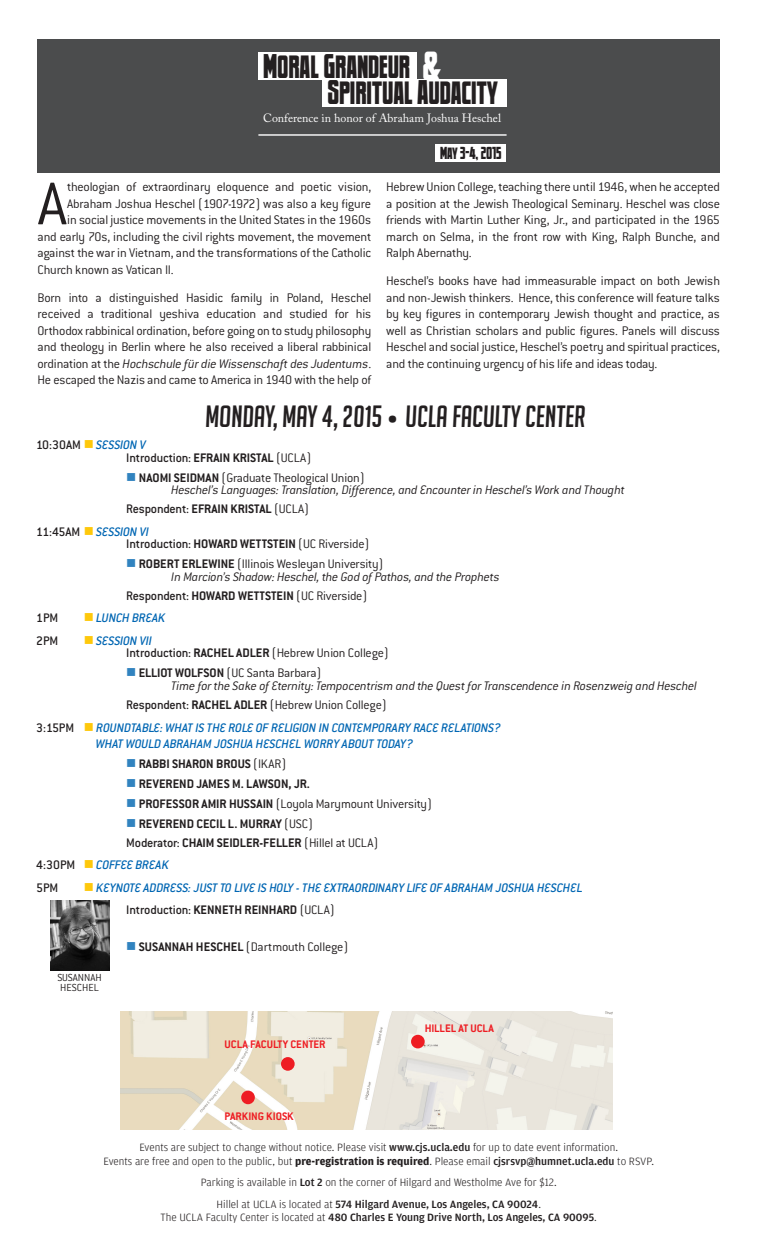
<style>
.page{position:relative;width:765px;height:1260px;background:#fff}
.page>*{position:absolute;margin:0;border:0;box-sizing:border-box;transform-origin:0 0}
.Conduit_9_5{font:300 66.25px "Conduit ITC";color:#231f20}
.t1{font:36.38px "Newsflash BB";color:#fff}
.t2{font:30.62px "Newsflash BB";color:#231f20}
.t3{font:italic 30px "Big Noodle Titling";color:#231f20}
.t4{font:15.5px "Newsflash BB";color:#231f20}
.Conduit_9_5-2{font:300 13.75px/16.5px "Conduit ITC";letter-spacing:-.015em;color:#231f20;text-align:justify}
.t5{font:italic 300 13.62px/12.5px "Conduit ITC";letter-spacing:-.015em;color:#231f20}
.t6{font:italic 500 13.62px/16.2px "Conduit ITC";letter-spacing:-.01em;color:#0166b3}
.t7{font:700 13.62px "Conduit ITC";color:#231f20}
.t8{font:300 13.62px "Conduit ITC";letter-spacing:-.015em;color:#231f20}
.t9{font:500 13.62px "Conduit ITC";letter-spacing:-.01em;color:#231f20}
.t10{font:700 12px "Conduit ITC";color:#ee1d23}
.t11{font:12px "Adobe Caslon Pro";color:#fff}
.t12{font:300 11.25px "Amplitude";color:#231f20}
.t13{font:500 11.25px "Amplitude";color:#231f20}
.Conduit_9_5-3{font:300 11.25px/10px "Conduit ITC";color:#231f20}
.s1{font-style:italic}
.s2{font-family:"Conduit ITC";font-weight:300;font-style:normal;font-size:25px}
.s3{font-style:normal;color:#231f20}
.s4{color:#fec80b}
.s5{font-weight:700}
.s6{font-weight:300}
.s7{color:#3183bf}
.s8{font-weight:700;font-style:normal}
.s9{font-style:normal}
.s10{font-weight:500}
</style>
<div class="page">
<img style="left:50px;top:900px;width:59px;height:70px">
<div style="left:38px;top:39px;width:682px;height:134px;background:#4b4c4d"></div>
<div style="left:258px;top:52px;width:159px;height:28px;background:#fff"></div>
<hr style="left:258px;top:134px;width:249px;height:2px;background:#fff">
<div style="left:322px;top:79px;width:185px;height:27px;background:#fff"></div>
<div style="left:435px;top:144px;width:71px;height:18px;background:#fff"></div>
<img style="left:120px;top:1012px;width:493px;height:118px">
<div style="left:411px;top:1035px;width:14px;height:13px;background:#ee1d23;border-radius:50%"></div>
<div style="left:281px;top:1057px;width:14px;height:14px;background:#ee1d23;border-radius:50%"></div>
<div style="left:241px;top:1091px;width:14px;height:13px;background:#ee1d23;border-radius:50%"></div>
<svg style="left:81px;top:951px;width:14px;height:1px"></svg>
<p class="t2" style="left:263px;top:52px;width:148px">MORAL GRANDEUR</p>
<p class="t1" style="left:423px;top:49px;width:20px">&amp;</p>
<p class="t2" style="left:327px;top:78px;width:172px">SPIRITUAL AUDACITY</p>
<p class="t11" style="left:263px;top:111px;width:239px">Conference in honor of Abraham Joshua Heschel</p>
<p class="Conduit_9_5" style="left:38px;top:168px;width:31px">A</p>
<p class="Conduit_9_5-2" style="left:67px;top:179px;width:306px">theologian of extraordinary eloquence and poetic vision,</p>
<p class="Conduit_9_5-2" style="left:67px;top:195px;width:306px">Abraham Joshua Heschel (1907-1972) was also a key figure</p>
<p class="Conduit_9_5-2" style="left:67px;top:212px;width:306px">in social justice movements in the United States in the 1960s</p>
<p class="Conduit_9_5-2" style="left:38px;top:228px;width:335px">and early 70s, including the civil rights movement, the movement</p>
<p class="Conduit_9_5-2" style="left:38px;top:245px;width:335px">against the war in Vietnam, and the transformations of the Catholic</p>
<p class="Conduit_9_5-2" style="left:38px;top:261px;width:138px">Church known as Vatican II.</p>
<p class="Conduit_9_5-2" style="left:38px;top:289px;width:335px">Born into a distinguished Hasidic family in Poland, Heschel received a traditional yeshiva education and studied for his Orthodox rabbinical ordination, before going on to study philosophy and theology in Berlin where he also received a liberal rabbinical ordination at the <span class="s1">Hochschule für die Wissenschaft des Judentums</span>.<br>He escaped the Nazis and came to America in 1940 with the help of</p>
<p class="t4" style="left:440px;top:145px;width:63px">MAY 3-4, 2015</p>
<p class="Conduit_9_5-2" style="left:386px;top:179px;width:335px">Hebrew Union College, teaching there until 1946, when he accepted a position at the Jewish Theological Seminary. Heschel was close friends with Martin Luther King, Jr., and participated in the 1965 march on Selma, in the front row with King, Ralph Bunche, and Ralph Abernathy.</p>
<p class="Conduit_9_5-2" style="left:386px;top:273px;width:335px">Heschel’s books have had immeasurable impact on both Jewish and non-Jewish thinkers. Hence, this conference will feature talks by key figures in contemporary Jewish thought and practice, as well as Christian scholars and public figures. Panels will discuss Heschel and social justice, Heschel’s poetry and spiritual practices, and the continuing urgency of his life and ideas today.</p>
<p class="t3" style="left:205px;top:400px;width:382px">MONDAY, MAY 4, 2015 <span class="s2">•</span> UCLA FACULTY CENTER</p>
<p class="t6" style="left:36px;top:437px;width:111px"><span class="s3">10:30AM</span> <span class="s4">■</span> SESSION V</p>
<p class="t9" style="left:126px;top:450px;width:186px">Introduction: <span class="s5">EFRAIN KRISTAL</span> <span class="s6">(UCLA)</span></p>
<p class="t5" style="left:171px;top:471px;width:455px;text-indent:-45px"><span class="s7">■</span> <span class="s8">NAOMI SEIDMAN</span> <span class="s9">(Graduate Theological Union)<br></span>Heschel’s Languages: Translation, Difference, and Encounter in Heschel’s Work and Thought</p>
<p class="t7" style="left:126px;top:501px;width:184px"><span class="s10">Respondent:</span> EFRAIN KRISTAL <span class="s6">(UCLA)</span></p>
<p class="t6" style="left:36px;top:523px;width:114px"><span class="s3">11:45AM</span> <span class="s4">■</span> SESSION VI</p>
<p class="t7" style="left:126px;top:536px;width:245px"><span class="s10">Introduction:</span> HOWARD WETTSTEIN <span class="s6">(UC Riverside)</span></p>
<p class="t5" style="left:171px;top:558px;width:330px;text-indent:-45px"><span class="s7">■</span> <span class="s8">ROBERT ERLEWINE</span> <span class="s9">(Illinois Wesleyan University)<br></span>In Marcion’s Shadow: Heschel, the God of Pathos, and the Prophets</p>
<p class="t7" style="left:126px;top:588px;width:243px"><span class="s10">Respondent:</span> HOWARD WETTSTEIN <span class="s6">(UC Riverside)</span></p>
<p class="t9" style="left:36px;top:611px;width:24px">1PM</p>
<p class="t6" style="left:84px;top:610px;width:83px"><span class="s4">■</span> LUNCH BREAK</p>
<p class="t9" style="left:36px;top:633px;width:24px">2PM</p>
<p class="t6" style="left:84px;top:632px;width:70px"><span class="s4">■</span> SESSION VII</p>
<p class="t8" style="left:126px;top:646px;width:264px"><span class="s10">Introduction:</span> <span class="s5">RACHEL ADLER</span> (Hebrew Union College)</p>
<p class="t5" style="left:171px;top:667px;width:527px;text-indent:-45px"><span class="s7">■</span> <span class="s8">ELLIOT WOLFSON</span> <span class="s9">(UC Santa Barbara)<br></span>Time for the Sake of Eternity: Tempocentrism and the Quest for Transcendence in Rosenzweig and Heschel</p>
<p class="t8" style="left:126px;top:697px;width:262px"><span class="s10">Respondent:</span> <span class="s5">RACHEL ADLER</span> (Hebrew Union College)</p>
<p class="t6" style="left:96px;top:719px;width:407px;text-indent:-60px"><span class="s3">3:15PM</span> <span class="s4">■</span> ROUNDTABLE: WHAT IS THE ROLE OF RELIGION IN CONTEMPORARY RACE RELATIONS?<br>WHAT WOULD ABRAHAM JOSHUA HESCHEL WORRY ABOUT TODAY?</p>
<p class="t7" style="left:126px;top:756px;width:161px"><span class="s7">■</span> RABBI SHARON BROUS <span class="s6">(IKAR)</span></p>
<p class="t7" style="left:126px;top:776px;width:185px"><span class="s7">■</span> REVEREND JAMES M. LAWSON, JR.</p>
<p class="t8" style="left:126px;top:796px;width:307px"><span class="s7">■</span> <span class="s5">PROFESSOR AMIR HUSSAIN</span> (Loyola Marymount University)</p>
<p class="t7" style="left:126px;top:816px;width:188px"><span class="s7">■</span> REVEREND CECIL L. MURRAY <span class="s6">(USC)</span></p>
<p class="t7" style="left:126px;top:835px;width:254px"><span class="s10">Moderator:</span> CHAIM SEIDLER-FELLER <span class="s6">(Hillel at UCLA)</span></p>
<p class="t6" style="left:36px;top:854px;width:134px;line-height:22.5px"><span class="s3">4:30PM</span> <span class="s4">■</span> COFFEE BREAK<br><span class="s3">5PM</span></p>
<p class="t6" style="left:84px;top:879px;width:501px"><span class="s4">■</span> KEYNOTE ADDRESS: JUST TO LIVE IS HOLY - THE EXTRAORDINARY LIFE OF ABRAHAM JOSHUA HESCHEL</p>
<p class="t7" style="left:126px;top:902px;width:210px"><span class="s10">Introduction:</span> KENNETH REINHARD <span class="s6">(UCLA)</span></p>
<p class="t8" style="left:126px;top:939px;width:223px"><span class="s7">■</span> <span class="s5">SUSANNAH HESCHEL</span> (Dartmouth College)</p>
<p class="Conduit_9_5-3" style="left:57px;top:973px;width:46px">SUSANNAH<br>HESCHEL</p>
<p class="t10" style="left:225px;top:1037px;width:103px">UCLA FACULTY CENTER</p>
<p class="t10" style="left:225px;top:1109px;width:70px">PARKING KIOSK</p>
<p class="t10" style="left:425px;top:1021px;width:71px">HILLEL AT UCLA</p>
<p class="t12" style="left:139px;top:1141px;width:480px">Events are subject to change without notice. Please visit <span class="s10">www.cjs.ucla.edu</span> for up to date event information.</p>
<p class="t12" style="left:103px;top:1155px;width:552px">Events are free and open to the public, but <span class="s5">pre-registration is required</span>. Please email <span class="s10">cjsrsvp@humnet.ucla.edu</span> to RSVP.</p>
<p class="t12" style="left:201px;top:1176px;width:357px">Parking is available in <span class="s10">Lot 2</span> on the corner of Hilgard and Westholme Ave for $12.</p>
<p class="t13" style="left:217px;top:1198px;width:326px"><span class="s6">Hillel at UCLA is located at</span> 574 Hilgard Avenue, Los Angeles, CA 90024<span class="s6">.</span></p>
<p class="t13" style="left:161px;top:1211px;width:438px"><span class="s6">The UCLA Faculty Center is located at</span> 480 Charles E Young Drive North, Los Angeles, CA 90095<span class="s6">.</span></p>
</div>
